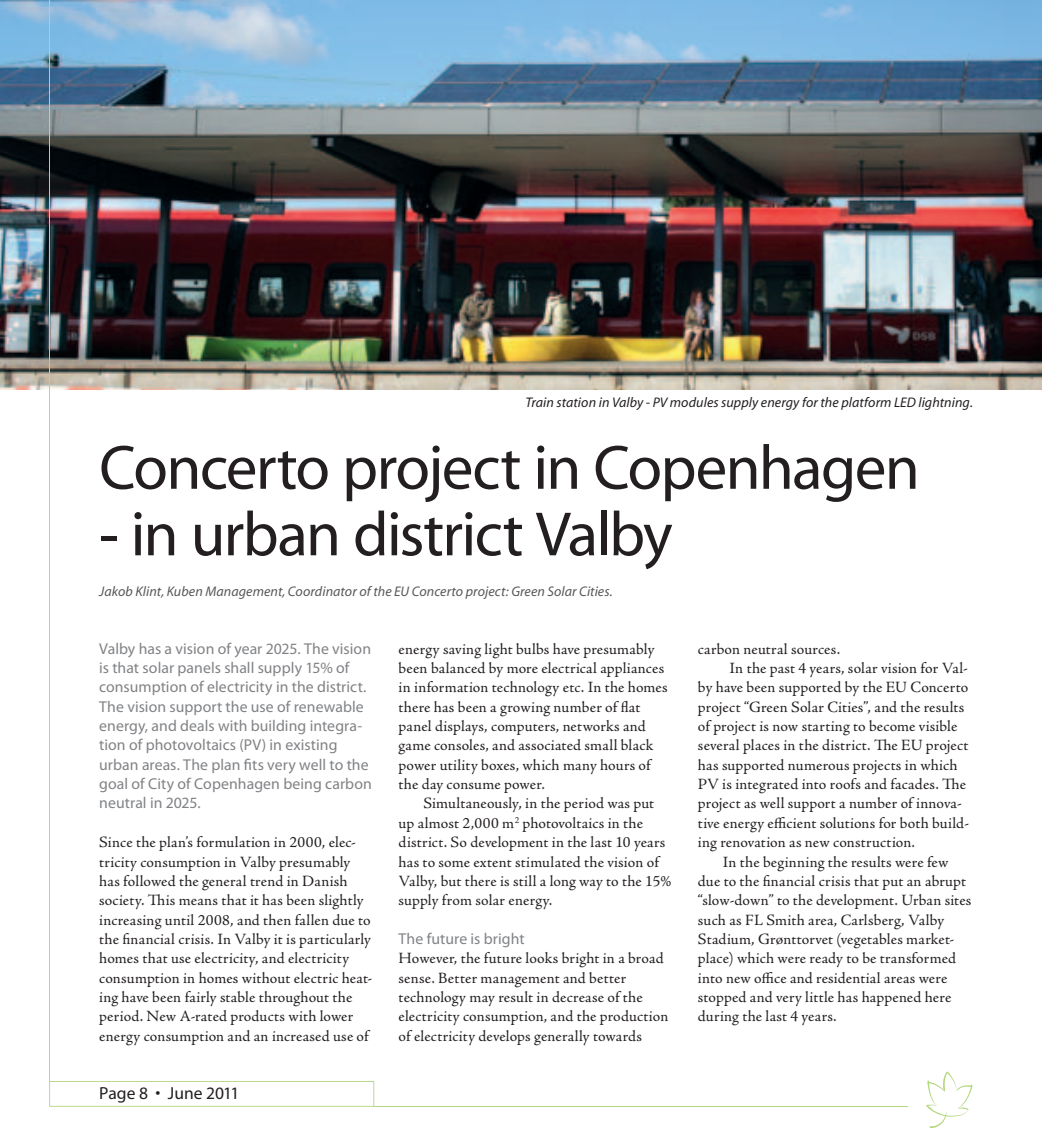
<style>
.page{position:relative;width:1042px;height:1141px;background:#fff}
.page>*{position:absolute;margin:0;border:0;box-sizing:border-box;transform-origin:0 0}
.t1{font:63px "Myriad";letter-spacing:-.025em;color:#231f20}
.t2{font:17.5px "Myriad";color:#231f20}
.t3{font:15.75px/19.4px "Adobe Jenson Pro";letter-spacing:.01em;color:#231f20}
.t4{font:15.75px/19.4px "Myriad Pro";letter-spacing:.005em;color:#808285}
.t5{font:italic 14px "Myriad";letter-spacing:.005em;color:#57585a}
.t6{font:italic 14px "Myriad";letter-spacing:.005em;color:#231f20}
</style>
<div class="page">
<img style="left:0;top:0;width:1042px;height:389px">
<hr style="left:49px;top:0;width:1px;height:1081px;background:#b3d67e">
<hr style="left:374px;top:1106px;width:534px;height:1px;background:#b3d67e">
<svg style="left:49px;top:1081px;width:325px;height:26px"></svg>
<svg style="left:926px;top:1071px;width:46px;height:57px"></svg>
<p class="t6" style="left:525px;top:396px;width:449px">Train station in Valby - PV modules supply energy for the platform LED lightning.</p>
<h1 class="t1" style="left:99px;top:436px;width:822px">Concerto project in Copenhagen</h1>
<h1 class="t1" style="left:99px;top:503px;width:575px">- in urban district Valby</h1>
<p class="t5" style="left:99px;top:584px;width:515px">Jakob Klint, Kuben Management, Coordinator of the EU Concerto project: Green Solar Cities.</p>
<p class="t4" style="left:99px;top:638px;width:274px">Valby has a vision of year 2025. The vision is that solar panels shall supply 15% of consumption of electricity in the district.<br>The vision support the use of renewable energy, and deals with building integra&shy;tion of photovoltaics (PV) in existing urban areas. The plan ts very well to the goal of City of Copenhagen being carbon neutral in 2025.</p>
<p class="t3" style="left:99px;top:833px;width:258px">Since the plan’s formulation in 2000, elec&shy;tricity consumption in Valby presumably has followed the general trend in Danish society.</p>
<p class="t3" style="left:99px;top:891px;width:275px;text-indent:67px">is means that it has been slightly increasing until 2008, and then fallen due to the financial crisis. In Valby it is particularly homes that use electricity, and electricity consumption in homes without electric heat&shy;ing have been fairly stable throughout the period. New A-rated products with lower energy consumption and an increased use of</p>
<p class="t2" style="left:99px;top:1084px;width:142px">Page 8 • June 2011</p>
<p class="t3" style="left:399px;top:639px;width:271px">energy saving light bulbs have presumably been balanced by more electrical appliances in information technology etc. In the homes there has been a growing number of flat panel displays, computers, networks and game consoles, and associated small black power utility boxes, which many hours of the day consume power.</p>
<p class="t3" style="left:399px;top:794px;width:274px;text-indent:25px">Simultaneously, in the period was put up almost 2,000 m<sup>2</sup> photovoltaics in the district. So development in the last 10 years has to some extent stimulated the vision of Valby, but there is still a long way to the 15% supply from solar energy.</p>
<p class="t4" style="left:399px;top:929px;width:128px">The future is bright</p>
<p class="t3" style="left:399px;top:949px;width:271px">However, the future looks bright in a broad sense. Better management and better technology may result in decrease of the electricity consumption, and the production of electricity develops generally towards</p>
<p class="t3" style="left:698px;top:639px;width:144px">carbon neutral sources.</p>
<p class="t3" style="left:729px;top:659px;width:240px">In the past 4 years, solar vision for Val-</p>
<p class="t3" style="left:698px;top:678px;width:272px">by have been supported by the EU Concerto</p>
<p class="t3" style="left:698px;top:697px;width:268px">project “Green Solar Cities”, and the results</p>
<p class="t3" style="left:698px;top:717px;width:261px">of project is now starting to become visible</p>
<p class="t3" style="left:698px;top:736px;width:174px">several places in the district.</p>
<p class="t3" style="left:698px;top:736px;width:272px;text-indent:194px">e EU project has supported numerous projects in which<br>PV is integrated into roofs and facades.</p>
<p class="t3" style="left:698px;top:775px;width:273px;text-indent:262px">e project as well support a number of innova&shy;tive energy efficient solutions for both build&shy;ing renovation as new construction.</p>
<p class="t3" style="left:698px;top:852px;width:275px;text-indent:25px">In the beginning the results were few due to the financial crisis that put an abrupt “slow-down” to the development. Urban sites such as FL Smith area, Carlsberg, Valby Stadium, Grønttorvet (vegetables market&shy;place) which were ready to be transformed into new office and residential areas were stopped and very little has happened here during the last 4 years.</p>
</div>
